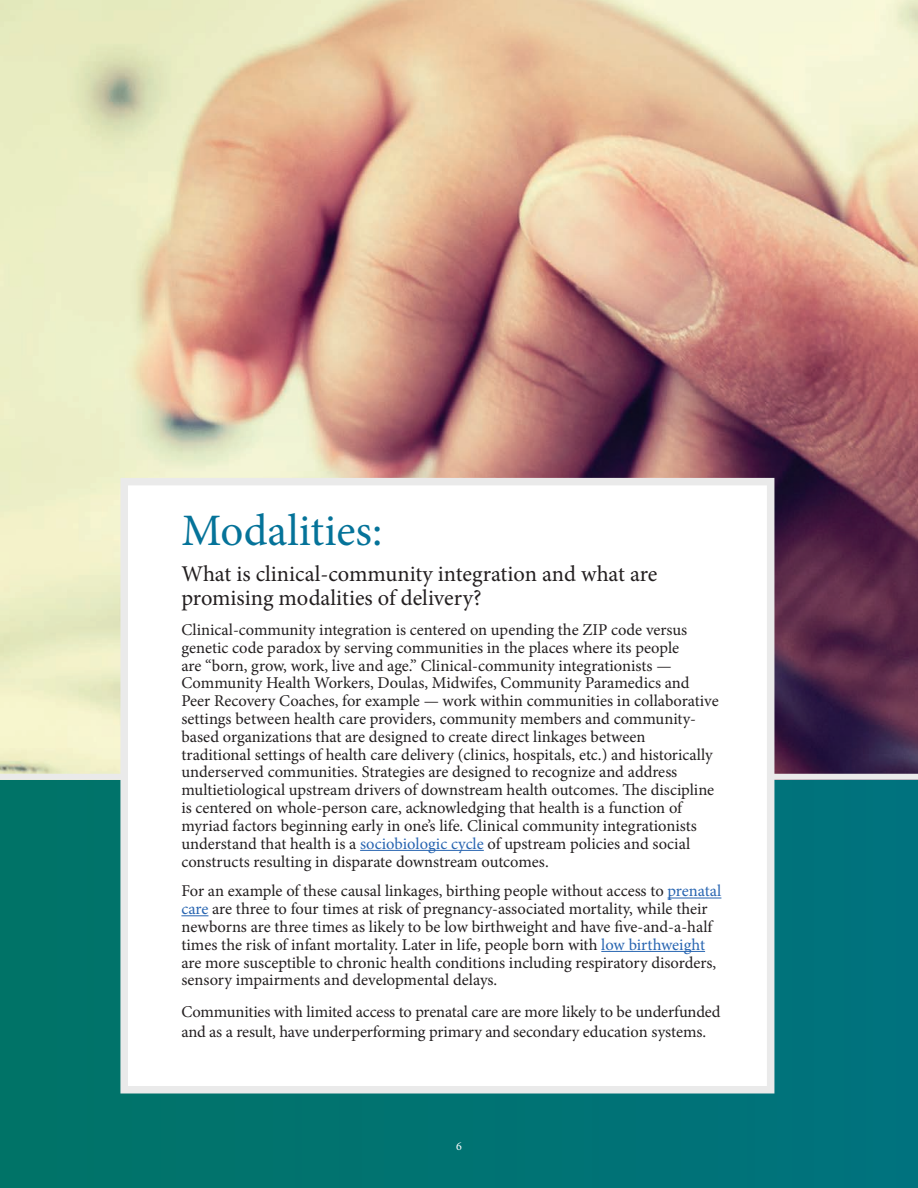
<style>
.page{position:relative;width:918px;height:1188px;background:#fff}
.page>*{position:absolute;margin:0;border:0;box-sizing:border-box;transform-origin:0 0}
.t1{font:45px "Minion Pro";color:#057399}
.t2{font:22.5px/24.3px "Minion Pro";color:#231f20}
.t3{font:16.5px/17.9px "Minion Pro";color:#231f20}
.t4{font:12px "Minion Pro";color:#fff}
.s1{color:#2865b1}
</style>
<div class="page">
<div style="left:0;top:773px;width:918px;height:415px;background:#007373"></div>
<img style="left:0;top:0;width:918px;height:774px">
<div style="left:0;top:774px;width:918px;height:6px;background:#eaeaea"></div>
<div style="left:120px;top:478px;width:654px;height:616px;background:#fff;border:8px solid #eaeaea"></div>
<hr style="left:360px;top:850px;width:124px;height:1px;background:#2865b1">
<hr style="left:668px;top:898px;width:53px;height:1px;background:#2865b1">
<svg style="left:181px;top:915px;width:27px;height:1px"></svg>
<hr style="left:601px;top:951px;width:104px;height:1px;background:#2865b1">
<h1 class="t1" style="left:181px;top:500px;width:202px">Modalities:</h1>
<h2 class="t2" style="left:181px;top:562px;width:477px">What is clinical-community integration and what are promising modalities of delivery?</h2>
<p class="t3" style="left:181px;top:621px;width:539px">Clinical-community integration is centered on upending the ZIP code versus genetic code paradox by serving communities in the places where its people<br>are “born, grow, work, live and age.” Clinical-community integrationists — Community Health Workers, Doulas, Midwifes, Community Paramedics and Peer Recovery Coaches, for example — work within communities in collaborative settings between health care providers, community members and community&shy;based organizations that are designed to create direct linkages between traditional settings of health care delivery (clinics, hospitals, etc.) and historically underserved communities. Strategies are designed to recognize and address multietiological upstream drivers of downstream health outcomes. The discipline is centered on whole-person care, acknowledging that health is a function of myriad factors beginning early in one’s life. Clinical community integrationists understand that health is a <span class="s1">sociobiologic cycle</span> of upstream policies and social constructs resulting in disparate downstream outcomes.</p>
<p class="t3" style="left:181px;top:882px;width:541px">For an example of these causal linkages, birthing people without access to <span class="s1">prenatal care</span> are three to four times at risk of pregnancy-associated mortality, while their newborns are three times as likely to be low birthweight and have five-and-a-half times the risk of infant mortality. Later in life, people born with <span class="s1">low birthweight </span>are more susceptible to chronic health conditions including respiratory disorders, sensory impairments and developmental delays.</p>
<p class="t3" style="left:181px;top:1002px;width:541px;line-height:19.8px">Communities with limited access to prenatal care are more likely to be underfunded and as a result, have underperforming primary and secondary education systems.</p>
<p class="t4" style="left:456px;top:1138px;width:7px">6</p>
</div>
